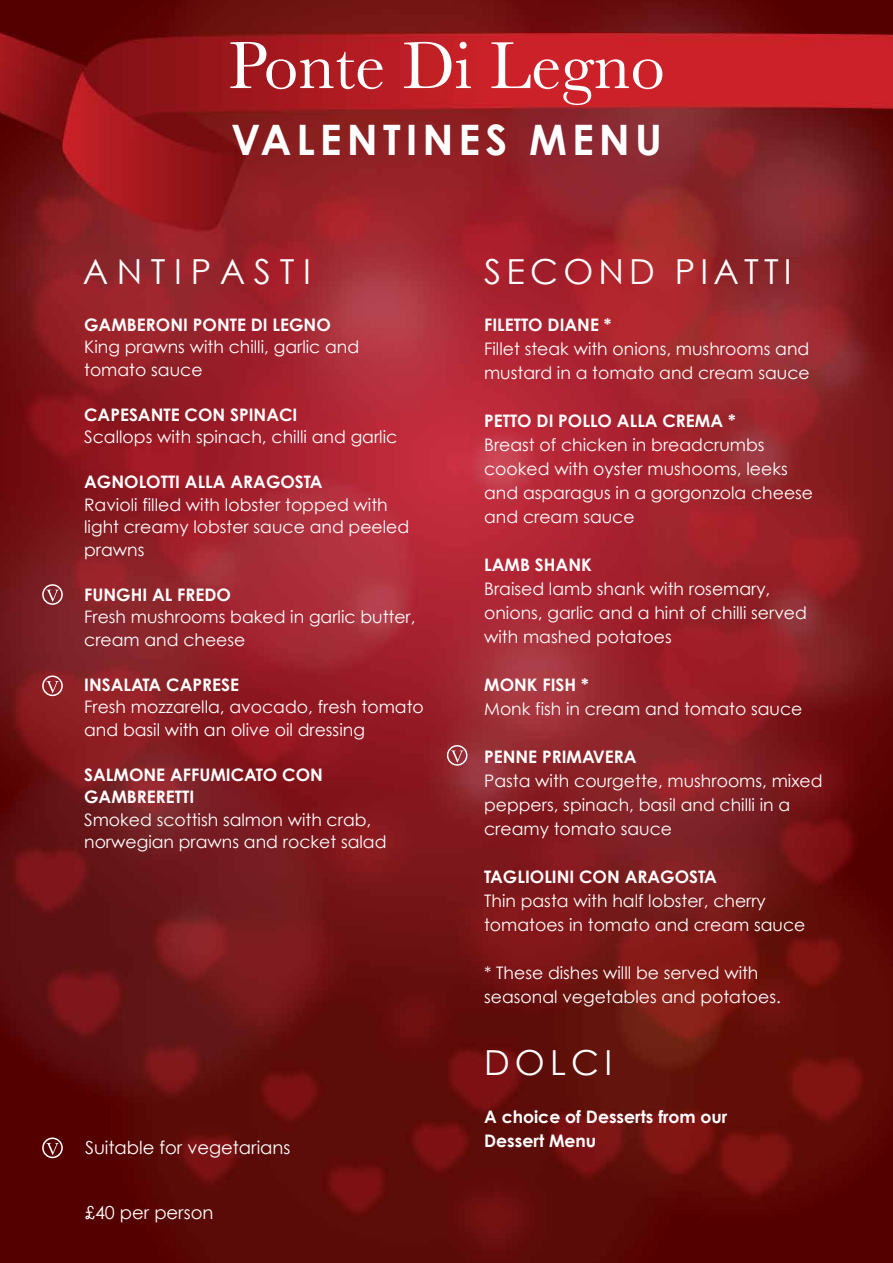
<style>
.page{position:relative;width:893px;height:1263px;background:#fff}
.page>*{position:absolute;margin:0;border:0;box-sizing:border-box;transform-origin:0 0}
.t1{font:69px "Baskerville";color:#fff}
.t2{font:700 42px "Century Gothic";letter-spacing:.12em;color:#fff}
.t3{font:34.5px "Century Gothic";letter-spacing:.15em;color:#fff}
.t4{font:34.5px "Century Gothic";letter-spacing:.25em;color:#fff}
.t5{font:18px "Century Gothic";color:#fff}
.t6{font:17.25px/24px "Century Gothic";color:#fff}
.t7{font:700 17.25px/24px "Century Gothic";color:#fff}
</style>
<div class="page">
<img style="left:0;top:0;width:893px;height:1263px">
<div style="left:42px;top:675px;width:21px;height:21px;border:2px solid #fff;border-radius:50%"></div>
<svg style="left:46px;top:681px;width:13px;height:12px"></svg>
<div style="left:42px;top:584px;width:21px;height:21px;border:2px solid #fff;border-radius:50%"></div>
<svg style="left:46px;top:590px;width:13px;height:12px"></svg>
<div style="left:447px;top:745px;width:21px;height:21px;border:2px solid #fff;border-radius:50%"></div>
<svg style="left:451px;top:750px;width:12px;height:12px"></svg>
<div style="left:42px;top:1137px;width:21px;height:21px;border:2px solid #fff;border-radius:50%"></div>
<svg style="left:46px;top:1143px;width:13px;height:12px"></svg>
<h1 class="t1" style="left:228px;top:25px;width:438px">Ponte Di Legno</h1>
<h2 class="t2" style="left:231px;top:113px;width:432px">VALENTINES MENU</h2>
<h3 class="t4" style="left:83px;top:250px;width:230px">ANTIPASTI</h3>
<h3 class="t3" style="left:484px;top:250px;width:309px">SECOND PIATTI</h3>
<p class="t7" style="left:84px;top:312px;width:248px">GAMBERONI PONTE DI LEGNO</p>
<p class="t6" style="left:84px;top:335px;width:277px;line-height:22.5px">King prawns with chilli, garlic and tomato sauce</p>
<p class="t7" style="left:84px;top:402px;width:215px">CAPESANTE CON SPINACI</p>
<p class="t6" style="left:84px;top:425px;width:315px">Scallops with spinach, chilli and garlic</p>
<p class="t7" style="left:84px;top:469px;width:240px">AGNOLOTTI ALLA ARAGOSTA</p>
<p class="t6" style="left:84px;top:493px;width:327px;line-height:22.5px">Ravioli filled with lobster topped with light creamy lobster sauce and peeled prawns</p>
<p class="t7" style="left:84px;top:582px;width:148px">FUNGHI AL FREDO</p>
<p class="t6" style="left:84px;top:605px;width:333px;line-height:22.5px">Fresh mushrooms baked in garlic butter, cream and cheese</p>
<p class="t7" style="left:84px;top:672px;width:156px">INSALATA CAPRESE</p>
<p class="t6" style="left:84px;top:695px;width:341px;line-height:22.5px">Fresh mozzarella, avocado, fresh tomato and basil with an olive oil dressing</p>
<p class="t7" style="left:84px;top:763px;width:240px;line-height:22.5px">SALMONE AFFUMICATO CON<br>GAMBRERETTI</p>
<p class="t6" style="left:84px;top:808px;width:304px;line-height:22.5px">Smoked scottish salmon with crab, norwegian prawns and rocket salad</p>
<p class="t7" style="left:484px;top:312px;width:129px">FILETTO DIANE *</p>
<p class="t6" style="left:484px;top:336px;width:327px">Fillet steak with onions, mushrooms and mustard in a tomato and cream sauce</p>
<p class="t7" style="left:484px;top:408px;width:253px">PETTO DI POLLO ALLA CREMA *</p>
<p class="t6" style="left:484px;top:432px;width:330px">Breast of chicken in breadcrumbs cooked with oyster mushooms, leeks and asparagus in a gorgonzola cheese and cream sauce</p>
<p class="t7" style="left:484px;top:552px;width:109px">LAMB SHANK</p>
<p class="t6" style="left:484px;top:576px;width:324px">Braised lamb shank with rosemary, onions, garlic and a hint of chilli served with mashed potatoes</p>
<p class="t7" style="left:484px;top:672px;width:106px">MONK FISH *</p>
<p class="t6" style="left:484px;top:696px;width:320px">Monk fish in cream and tomato sauce</p>
<p class="t7" style="left:484px;top:744px;width:154px">PENNE PRIMAVERA</p>
<p class="t6" style="left:484px;top:768px;width:340px">Pasta with courgette, mushrooms, mixed peppers, spinach, basil and chilli in a creamy tomato sauce</p>
<p class="t7" style="left:484px;top:864px;width:234px">TAGLIOLINI CON ARAGOSTA</p>
<p class="t6" style="left:484px;top:888px;width:323px">Thin pasta with half lobster, cherry tomatoes in tomato and cream sauce</p>
<p class="t6" style="left:484px;top:960px;width:298px">* These dishes willl be served with seasonal vegetables and potatoes.</p>
<p class="t5" style="left:85px;top:1136px;width:207px">Suitable for vegetarians</p>
<p class="t5" style="left:85px;top:1201px;width:130px">£40 per person</p>
<h3 class="t3" style="left:484px;top:1041px;width:130px">DOLCI</h3>
<p class="t7" style="left:484px;top:1104px;width:245px">A choice of Desserts from our<br>Dessert Menu</p>
</div>
